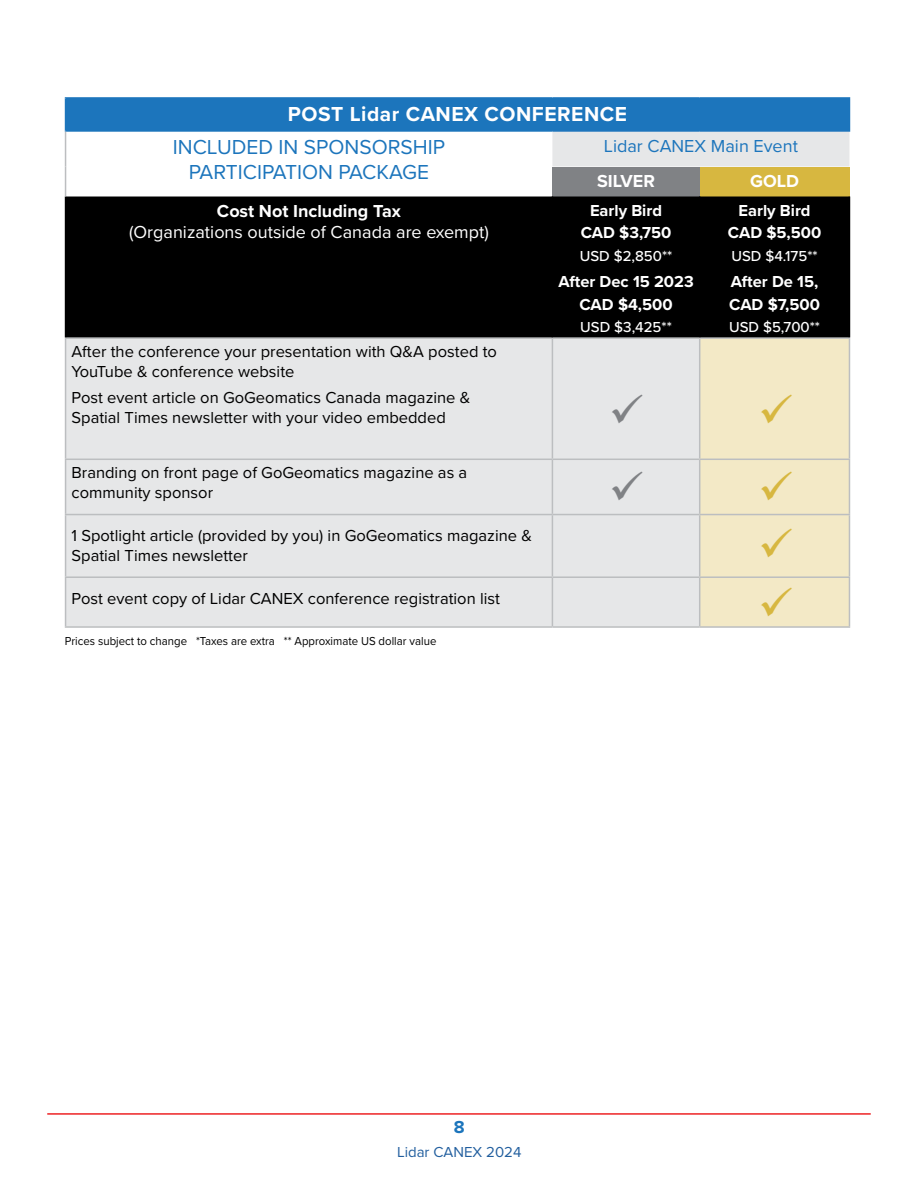
<style>
.page{position:relative;width:918px;height:1188px;background:#fff}
.page>*{position:absolute;margin:0;border:0;box-sizing:border-box;transform-origin:0 0}
.t1{font:21px/25.2px "Proxima Nova";color:#1c75bc;text-align:center}
.t2{font:700 21px "Proxima Nova";letter-spacing:.025em;color:#fff}
.t3{font:18px "Proxima Nova";color:#fff}
.t4{font:700 18px "Proxima Nova";color:#fff}
.t5{font:18px "Proxima Nova";color:#1c75bc}
.t6{font:700 18px "Proxima Nova";color:#1c75bc}
.t7{font:16.5px/19.8px "Proxima Nova";color:#000}
.t8{font:700 16.5px/22.5px "Proxima Nova";color:#fff;text-align:center}
.t9{font:500 15px "Proxima Nova";color:#fff}
.t10{font:15px "Proxima Nova";color:#215e9e}
.t11{font:12px "Proxima Nova";color:#000;scale:.95 1}
</style>
<div class="page">
<hr style="left:47px;top:1113px;width:824px;height:2px;background:#ed2124">
<div style="left:66px;top:98px;width:783px;height:33px;background:#1c75bc"></div>
<svg style="left:66px;top:132px;width:783px;height:494px;background:#e9e9ea"></svg>
<div style="left:552px;top:167px;width:148px;height:30px;background:#808285"></div>
<div style="left:700px;top:167px;width:149px;height:30px;background:#d7b740"></div>
<div style="left:66px;top:197px;width:783px;height:140px;background:#000"></div>
<hr style="left:65px;top:337px;width:487px;height:2px;background:#bcbec0">
<hr style="left:65px;top:339px;width:1px;height:120px;background:#bcbec0">
<hr style="left:700px;top:337px;width:150px;height:2px;background:#bcbec0">
<hr style="left:849px;top:339px;width:1px;height:120px;background:#bcbec0">
<hr style="left:65px;top:459px;width:487px;height:1px;background:#bcbec0">
<hr style="left:65px;top:460px;width:1px;height:54px;background:#bcbec0">
<hr style="left:700px;top:459px;width:150px;height:1px;background:#bcbec0">
<hr style="left:849px;top:460px;width:1px;height:54px;background:#bcbec0">
<hr style="left:65px;top:514px;width:487px;height:1px;background:#bcbec0">
<hr style="left:65px;top:515px;width:1px;height:61px;background:#bcbec0">
<hr style="left:700px;top:514px;width:150px;height:1px;background:#bcbec0">
<hr style="left:849px;top:515px;width:1px;height:61px;background:#bcbec0">
<hr style="left:65px;top:576px;width:487px;height:2px;background:#bcbec0">
<hr style="left:65px;top:578px;width:1px;height:48px;background:#bcbec0">
<hr style="left:700px;top:576px;width:150px;height:2px;background:#bcbec0">
<hr style="left:849px;top:578px;width:1px;height:48px;background:#bcbec0">
<hr style="left:65px;top:626px;width:487px;height:2px;background:#bcbec0">
<hr style="left:552px;top:626px;width:148px;height:2px;background:#bcbec0">
<hr style="left:700px;top:626px;width:150px;height:2px;background:#bcbec0">
<hr style="left:65px;top:97px;width:487px;height:2px;background:#1c75bc">
<hr style="left:65px;top:99px;width:1px;height:31px;background:#1c75bc">
<hr style="left:552px;top:97px;width:148px;height:2px;background:#1c75bc">
<hr style="left:700px;top:97px;width:150px;height:2px;background:#1c75bc">
<hr style="left:849px;top:99px;width:1px;height:31px;background:#1c75bc">
<hr style="left:65px;top:130px;width:487px;height:2px;background:#1c75bc">
<hr style="left:552px;top:130px;width:148px;height:2px;background:#1c75bc">
<hr style="left:700px;top:130px;width:150px;height:2px;background:#1c75bc">
<hr style="left:65px;top:197px;width:1px;height:140px;background:#000">
<hr style="left:552px;top:197px;width:1px;height:140px;background:#000">
<hr style="left:699px;top:197px;width:1px;height:140px;background:#000">
<hr style="left:849px;top:197px;width:1px;height:140px;background:#000">
<hr style="left:65px;top:132px;width:1px;height:35px;background:#bcbec0">
<hr style="left:65px;top:167px;width:1px;height:30px;background:#bcbec0">
<hr style="left:552px;top:337px;width:148px;height:2px;background:#bcbec0">
<hr style="left:552px;top:339px;width:1px;height:120px;background:#bcbec0">
<hr style="left:699px;top:339px;width:1px;height:120px;background:#bcbec0">
<hr style="left:552px;top:459px;width:148px;height:1px;background:#bcbec0">
<hr style="left:552px;top:460px;width:1px;height:54px;background:#bcbec0">
<hr style="left:699px;top:460px;width:1px;height:54px;background:#bcbec0">
<hr style="left:552px;top:514px;width:148px;height:1px;background:#bcbec0">
<hr style="left:552px;top:515px;width:1px;height:61px;background:#bcbec0">
<hr style="left:699px;top:515px;width:1px;height:61px;background:#bcbec0">
<hr style="left:552px;top:576px;width:148px;height:2px;background:#bcbec0">
<hr style="left:552px;top:578px;width:1px;height:48px;background:#bcbec0">
<hr style="left:699px;top:578px;width:1px;height:48px;background:#bcbec0">
<svg style="left:612px;top:394px;width:31px;height:29px"></svg>
<svg style="left:612px;top:471px;width:31px;height:30px"></svg>
<div style="left:700px;top:339px;width:149px;height:288px;background:#f3e9c6"></div>
<p class="t2" style="left:288px;top:98px;width:341px">POST Lidar CANEX CONFERENCE</p>
<p class="t1" style="left:173px;top:134px;width:274px">INCLUDED IN SPONSORSHIP<br>PARTICIPATION PACKAGE</p>
<p class="t5" style="left:604px;top:132px;width:196px">Lidar CANEX Main Event</p>
<p class="t4" style="left:597px;top:167px;width:59px">SILVER</p>
<p class="t4" style="left:750px;top:167px;width:51px">GOLD</p>
<p class="t4" style="left:217px;top:197px;width:186px">Cost Not Including Tax</p>
<p class="t3" style="left:129px;top:219px;width:361px">(Organizations outside of Canada are exempt)</p>
<p class="t7" style="left:72px;top:341px;width:427px">After the conference your presentation with Q&amp;A posted to<br>YouTube &amp; conference website</p>
<p class="t7" style="left:72px;top:387px;width:400px">Post event article on GoGeomatics Canada magazine &amp;<br>Spatial Times newsletter with your video embedded</p>
<p class="t7" style="left:72px;top:462px;width:397px">Branding on front page of GoGeomatics magazine as a community sponsor</p>
<p class="t7" style="left:72px;top:525px;width:462px">1 Spotlight article (provided by you) in GoGeomatics magazine &amp;<br>Spatial Times newsletter</p>
<p class="t7" style="left:72px;top:588px;width:430px">Post event copy of Lidar CANEX conference registration list</p>
<p class="t11" style="left:65px;top:632px;width:393px">Prices subject to change *Taxes are extra ** Approximate US dollar value</p>
<p class="t8" style="left:581px;top:198px;width:92px">Early Bird<br>CAD $3,750</p>
<p class="t9" style="left:580px;top:244px;width:94px">USD $2,850**</p>
<p class="t8" style="left:558px;top:270px;width:137px">After Dec 15 2023<br>CAD $4,500</p>
<p class="t9" style="left:580px;top:316px;width:93px">USD $3,425**</p>
<p class="t8" style="left:728px;top:198px;width:95px">Early Bird<br>CAD $5,500</p>
<p class="t9" style="left:731px;top:244px;width:88px">USD $4.175**</p>
<p class="t8" style="left:729px;top:270px;width:92px;text-align:left">After De 15,<br>CAD $7,500</p>
<p class="t9" style="left:729px;top:316px;width:92px">USD $5,700**</p>
<p class="t6" style="left:454px;top:1113px;width:12px">8</p>
<p class="t10" style="left:397px;top:1140px;width:126px">Lidar CANEX 2024</p>
</div>
